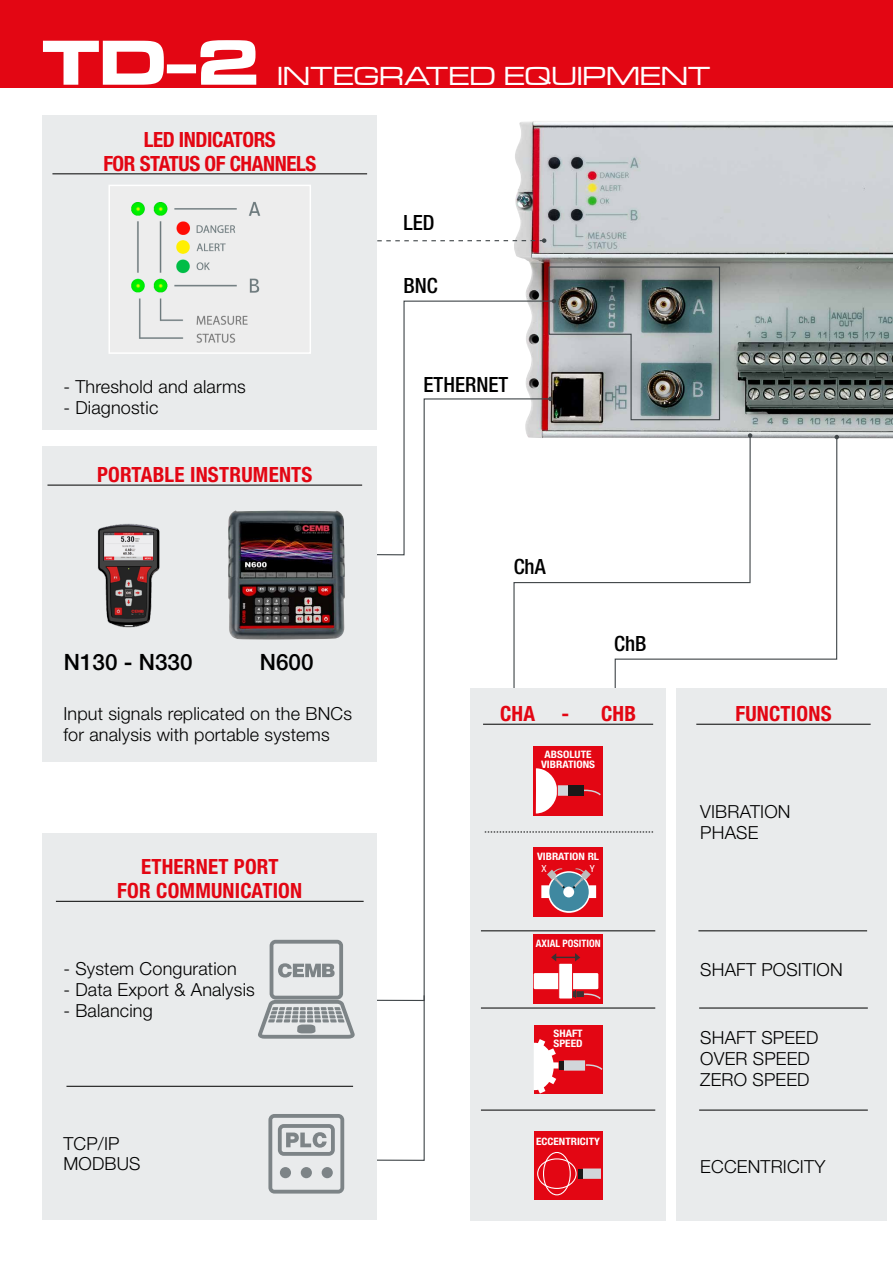
<style>
.page{position:relative;width:893px;height:1263px;background:#fff}
.page>*{position:absolute;margin:0;border:0;box-sizing:border-box;transform-origin:0 0}
.t1{font:66px "Microgramma D Bold Exte";color:#fff;scale:1.05 1}
.t2{font:27px "Microgramma D Medi Exte";letter-spacing:.025em;color:#fff;scale:1.05 1}
.t3{font:500 22.5px "Helvetica Neue LT Std";color:#000}
.t4{font:700 condensed 21px/24px "Helvetica Neue LT Std";letter-spacing:.01em;color:#e30613;text-align:center}
.t5{font:700 condensed 21px/24px "Helvetica Neue LT Std";letter-spacing:-.02em;color:#e30613;text-align:center}
.t6{font:500 condensed 21px "Helvetica Neue LT Std";color:#000}
.t7{font:300 18px/21px "Helvetica Neue LT Std";letter-spacing:.01em;color:#000}
.t8{font:700 condensed 10.35px/9.8px "Helvetica Neue LT Std";color:#fff;text-align:center;scale:1.1 1}
.t9{font:700 condensed 10.2px "Helvetica Neue LT Std";color:#fff;scale:1.1 1}
.t10{font:700 condensed 10.2px "Helvetica Neue LT Std";color:#fff}
.t11{font:condensed 9.75px "Helvetica Neue LT Std";color:#fff;scale:1.1 1}
</style>
<div class="page">
<img style="left:514px;top:121px;width:379px;height:317px">
<svg style="left:316px;top:300px;width:239px;height:134px"></svg>
<svg style="left:352px;top:398px;width:199px;height:542px"></svg>
<svg style="left:751px;top:436px;width:87px;height:224px"></svg>
<svg style="left:834px;top:435px;width:5px;height:4px"></svg>
<svg style="left:513px;top:434px;width:238px;height:254px"></svg>
<svg style="left:748px;top:433px;width:4px;height:5px"></svg>
<div style="left:470px;top:688px;width:196px;height:532px;background:#e9ebec"></div>
<svg style="left:377px;top:238px;width:169px;height:5px"></svg>
<div style="left:533px;top:747px;width:70px;height:69px;background:#e30613"></div>
<svg style="left:584px;top:789px;width:17px;height:6px"></svg>
<svg style="left:536px;top:768px;width:32px;height:45px"></svg>
<div style="left:568px;top:786px;width:15px;height:9px;background:#1b1818"></div>
<div style="left:534px;top:848px;width:69px;height:69px;background:#e30613"></div>
<svg style="left:541px;top:868px;width:55px;height:45px"></svg>
<div style="left:563px;top:886px;width:11px;height:11px;background:#fff;border-radius:50%"></div>
<div style="left:534px;top:1131px;width:68px;height:69px;background:#e30613"></div>
<svg style="left:579px;top:1168px;width:22px;height:11px"></svg>
<div style="left:543px;top:1152px;width:28px;height:43px;border:1px solid #fff;border-radius:50%"></div>
<div style="left:537px;top:1158px;width:40px;height:31px;border:1px solid #fff;border-radius:50%"></div>
<div style="left:534px;top:1025px;width:68px;height:68px;background:#e30613"></div>
<svg style="left:534px;top:1039px;width:68px;height:54px"></svg>
<div style="left:43px;top:115px;width:334px;height:314px;background:#e9ebec"></div>
<div style="left:43px;top:446px;width:334px;height:316px;background:#e9ebec"></div>
<div style="left:43px;top:833px;width:334px;height:387px;background:#e9ebec"></div>
<div style="left:676px;top:688px;width:211px;height:532px;background:#e9ebec"></div>
<hr style="left:483px;top:724px;width:170px;height:1px;background:#000">
<hr style="left:699px;top:1008px;width:169px;height:1px;background:#000">
<hr style="left:698px;top:930px;width:169px;height:1px;background:#000">
<hr style="left:699px;top:1110px;width:169px;height:1px;background:#000">
<svg style="left:485px;top:832px;width:168px;height:1px"></svg>
<hr style="left:481px;top:1008px;width:174px;height:1px;background:#000">
<hr style="left:481px;top:930px;width:174px;height:1px;background:#000">
<hr style="left:66px;top:1086px;width:287px;height:1px;background:#000">
<hr style="left:481px;top:1110px;width:174px;height:1px;background:#000">
<img style="left:228px;top:510px;width:117px;height:130px">
<img style="left:98px;top:523px;width:62px;height:105px">
<img style="left:131px;top:202px;width:130px;height:141px">
<div style="left:108px;top:185px;width:203px;height:169px;border:2px solid #fff"></div>
<svg style="left:258px;top:940px;width:167px;height:253px"></svg>
<div style="left:280px;top:1167px;width:11px;height:11px;background:#7d8487;border-radius:50%"></div>
<div style="left:301px;top:1167px;width:11px;height:11px;background:#7d8487;border-radius:50%"></div>
<div style="left:322px;top:1167px;width:11px;height:11px;background:#7d8487;border-radius:50%"></div>
<img style="left:548px;top:266px;width:173px;height:155px">
<div style="left:534px;top:935px;width:69px;height:69px;background:#e30613"></div>
<div style="left:534px;top:973px;width:64px;height:16px;background:#fff"></div>
<div style="left:559px;top:963px;width:14px;height:36px;background:#fff"></div>
<div style="left:558px;top:963px;width:15px;height:36px;border:1px solid #e30613"></div>
<svg style="left:551px;top:953px;width:29px;height:8px"></svg>
<svg style="left:573px;top:991px;width:28px;height:8px"></svg>
<div style="left:0;top:0;width:893px;height:87px;background:#e30613"></div>
<hr style="left:52px;top:174px;width:315px;height:1px;background:#000">
<hr style="left:47px;top:485px;width:315px;height:1px;background:#000">
<hr style="left:56px;top:901px;width:308px;height:1px;background:#000">
<hr style="left:696px;top:724px;width:175px;height:1px;background:#000">
<h1 class="t1" style="left:43px;top:18px;width:208px">TD-2</h1>
<h2 class="t2" style="left:277px;top:59px;width:413px">INTEGRATED EQUIPMENT</h2>
<p class="t5" style="left:103px;top:127px;width:214px">LED INDICATORS<br>FOR STATUS OF CHANNELS</p>
<p class="t7" style="left:63px;top:376px;width:184px">- Threshold and alarms</p>
<p class="t7" style="left:63px;top:397px;width:96px">- Diagnostic</p>
<p class="t4" style="left:97px;top:462px;width:217px">PORTABLE INSTRUMENTS</p>
<p class="t3" style="left:64px;top:649px;width:130px">N130 - N330</p>
<p class="t3" style="left:260px;top:649px;width:55px">N600</p>
<p class="t7" style="left:63px;top:703px;width:290px">Input signals replicated on the BNCs for analysis with portable systems</p>
<p class="t4" style="left:117px;top:854px;width:186px">ETHERNET PORT<br>FOR COMMUNICATION</p>
<p class="t7" style="left:63px;top:957px;width:175px">- System Conguration</p>
<p class="t7" style="left:63px;top:978px;width:193px">- Data Export &amp; Analysis</p>
<p class="t7" style="left:63px;top:999px;width:91px">- Balancing</p>
<p class="t7" style="left:63px;top:1134px;width:79px;line-height:19.5px">TCP/IP<br>MODBUS</p>
<p class="t6" style="left:403px;top:210px;width:33px">LED</p>
<p class="t6" style="left:403px;top:273px;width:36px">BNC</p>
<p class="t6" style="left:424px;top:372px;width:86px">ETHERNET</p>
<p class="t6" style="left:514px;top:554px;width:33px">ChA</p>
<p class="t6" style="left:614px;top:631px;width:34px">ChB</p>
<p class="t4" style="left:500px;top:701px;width:37px">CHA</p>
<p class="t4" style="left:562px;top:701px;width:76px">- CHB</p>
<p class="t8" style="left:541px;top:749px;width:51px">ABSOLUTE<br>VIBRATIONS</p>
<p class="t9" style="left:537px;top:850px;width:58px">VIBRATION RL</p>
<p class="t11" style="left:541px;top:862px;width:6px">X</p>
<p class="t11" style="left:590px;top:862px;width:6px">Y</p>
<p class="t10" style="left:536px;top:937px;width:66px">AXIAL POSITION</p>
<p class="t8" style="left:554px;top:1028px;width:28px;text-align:left">SHAFT<br>SPEED</p>
<p class="t9" style="left:536px;top:1135px;width:60px">ECCENTRICITY</p>
<p class="t4" style="left:735px;top:701px;width:98px">FUNCTIONS</p>
<p class="t7" style="left:700px;top:801px;width:92px">VIBRATION<br>PHASE</p>
<p class="t7" style="left:700px;top:959px;width:144px">SHAFT POSITION</p>
<p class="t7" style="left:700px;top:1027px;width:120px">SHAFT SPEED<br>OVER SPEED<br>ZERO SPEED</p>
<p class="t7" style="left:700px;top:1156px;width:127px">ECCENTRICITY</p>
</div>
